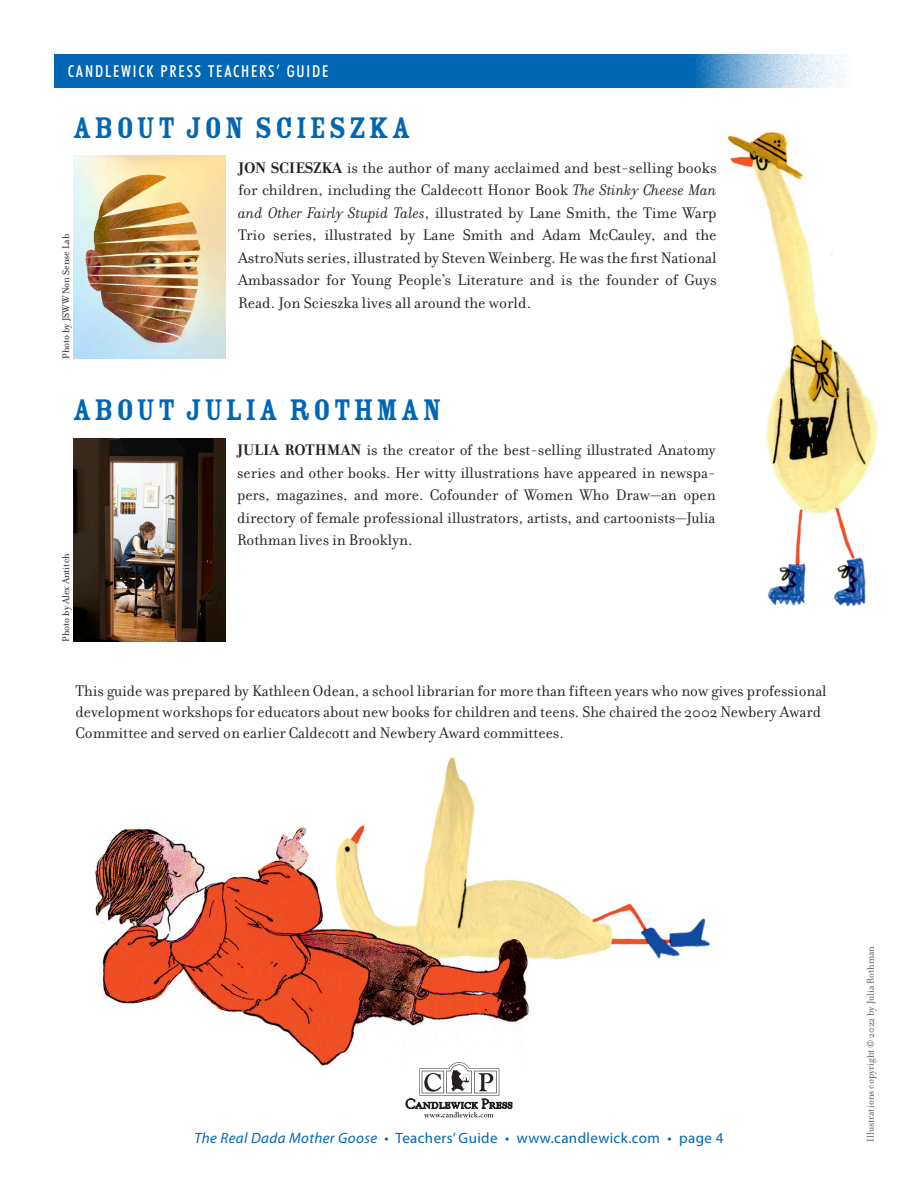
<style>
.page{position:relative;width:918px;height:1188px;background:#fff}
.page>*{position:absolute;margin:0;border:0;box-sizing:border-box;transform-origin:0 0}
.t1{font:32.7px "Rosewood Std Fill";letter-spacing:.07em;color:#0166b3}
.Text{font:16.5px/22.5px "Filosofia OT";color:#231f20;text-align:justify}
.t2{font:500 condensed 16.5px "Futura BT";letter-spacing:.11em;color:#fff}
.t3{font:15px "Myriad Pro";letter-spacing:.025em;color:#0166b3}
.Body_Text_2{font:10.5px "Filosofia OT";color:#57585a}
.Body_Text_2-2{font:10.5px "Filosofia OT";color:#231f20}
.s1{font-weight:700}
.s2{font-style:italic}
</style>
<div class="page">
<svg style="left:54px;top:54px;width:792px;height:34px;background:#1e77bb"></svg>
<img style="left:727px;top:131px;width:151px;height:476px">
<img style="left:95px;top:757px;width:616px;height:309px">
<svg style="left:406px;top:1062px;width:106px;height:56px"></svg>
<img style="left:73px;top:156px;width:153px;height:203px">
<img style="left:73px;top:439px;width:153px;height:203px">
<p class="t2" style="left:68px;top:61px;width:262px">CANDLEWICK PRESS TEACHERS’ GUIDE</p>
<p class="t1" style="left:72px;top:110px;width:340px">ABOUT JON SCIESZKA</p>
<p class="Text" style="left:238px;top:156px;width:480px"><span class="s1">JON SCIESZKA</span> is the author of many acclaimed and best-selling books for children, including the Caldecott Honor Book <span class="s2">The Stinky Cheese Man and Other Fairly Stupid Tales</span>, illustrated by Lane Smith, the Time Warp Trio series, illustrated by Lane Smith and Adam McCauley, and the AstroNuts series, illustrated by Steven Weinberg. He was the first National Ambassador for Young People’s Literature and is the founder of Guys Read. Jon Scieszka lives all around the world.</p>
<p class="Body_Text_2-2" style="left:60px;top:359px;width:126px;rotate:-90deg">Photo by JSWW Non Sense Lab</p>
<p class="t1" style="left:72px;top:392px;width:371px">ABOUT JULIA ROTHMAN</p>
<p class="Body_Text_2-2" style="left:60px;top:642px;width:90px;rotate:-90deg">Photo by Alex Antitch</p>
<p class="Text" style="left:237px;top:439px;width:480px"><span class="s1">JULIA ROTHMAN</span> is the creator of the best-selling illustrated Anatomy series and other books. Her witty illustrations have appeared in newspa&shy;pers, magazines, and more. Cofounder of Women Who Draw—an open directory of female professional illustrators, artists, and cartoonists—Julia Rothman lives in Brooklyn.</p>
<p class="Text" style="left:76px;top:681px;width:753px;line-height:21px;text-align:left">This guide was prepared by Kathleen Odean, a school librarian for more than fifteen years who now gives professional development workshops for educators about new books for children and teens. She chaired the 2002 Newbery Award<br>Committee and served on earlier Caldecott and Newbery Award committees.</p>
<p class="t3" style="left:194px;top:1129px;width:531px"><span class="s2">The Real Dada Mother Goose</span> • Teachers’ Guide • www.candlewick.com • page 4</p>
<p class="Body_Text_2" style="left:865px;top:1142px;width:197px;rotate:-90deg">Illustrations copyright © 2022 by Julia Rothman</p>
</div>
